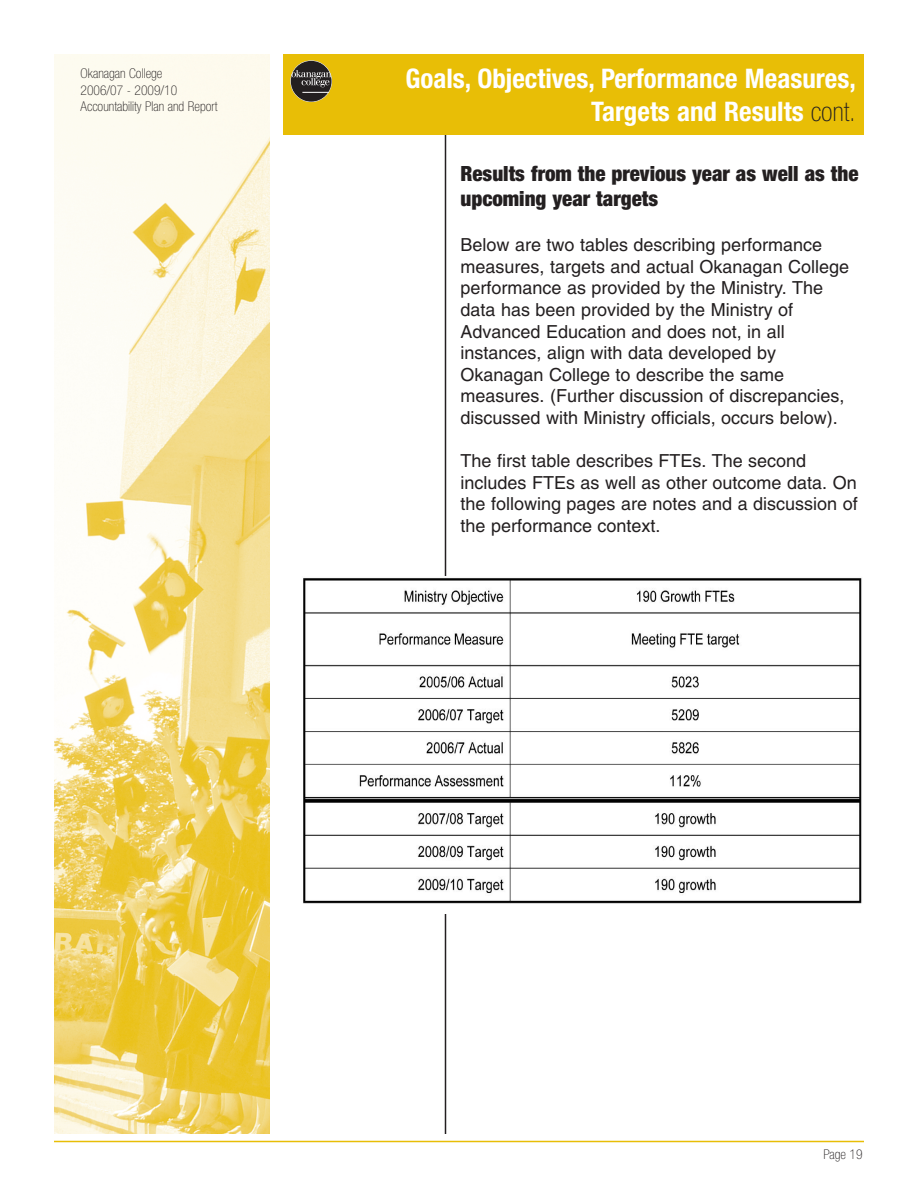
<style>
.page{position:relative;width:918px;height:1188px;background:#fff}
.page>*{position:absolute;margin:0;border:0;box-sizing:border-box;transform-origin:0 0}
.t1{font:700 condensed 27px/32.4px "Helvetica Neue";color:#fff;text-align:right}
.t2{font:900 condensed 21px/25.2px "Helvetica Neue";color:#231f20}
.t3{font:18px/21.6px "Helvetica";color:#231f20}
.t4{font:100 condensed 13.5px/16.2px "Helvetica Neue";color:#231f20}
.s1{font-weight:100;color:#231f20}
</style>
<div class="page">
<hr style="left:445px;top:88px;width:1px;height:1046px;background:#231f20">
<div style="left:283px;top:54px;width:581px;height:81px;background:#e8be06"></div>
<img style="left:54px;top:54px;width:216px;height:1080px">
<div style="left:290px;top:60px;width:42px;height:42px;background:#231f20;border-radius:50%"></div>
<div style="left:290px;top:60px;width:42px;height:42px;border:1px solid #fff;border-radius:50%"></div>
<svg style="left:291px;top:70px;width:41px;height:23px"></svg>
<hr style="left:54px;top:1141px;width:810px;height:1px;background:#e8be06">
<img style="left:303px;top:576px;width:559px;height:337px">
<p class="t4" style="left:81px;top:67px;width:138px">Okanagan College<br>2006/07 - 2009/10<br>Accountability Plan and Report</p>
<h1 class="t1" style="left:405px;top:65px;width:452px">Goals, Objectives, Performance Measures,<br>Targets and Results <span class="s1">cont.</span></h1>
<p class="t2" style="left:460px;top:163px;width:400px">Results from the previous year as well as the upcoming year targets</p>
<p class="t3" style="left:460px;top:236px;width:390px">Below are two tables describing performance measures, targets and actual Okanagan College performance as provided by the Ministry. The data has been provided by the Ministry of Advanced Education and does not, in all instances, align with data developed by Okanagan College to describe the same measures. (Further discussion of discrepancies, discussed with Ministry officials, occurs below).</p>
<p class="t3" style="left:460px;top:452px;width:399px">The first table describes FTEs. The second includes FTEs as well as other outcome data. On the following pages are notes and a discussion of the performance context.</p>
<p class="t4" style="left:823px;top:1147px;width:41px">Page 19</p>
</div>
